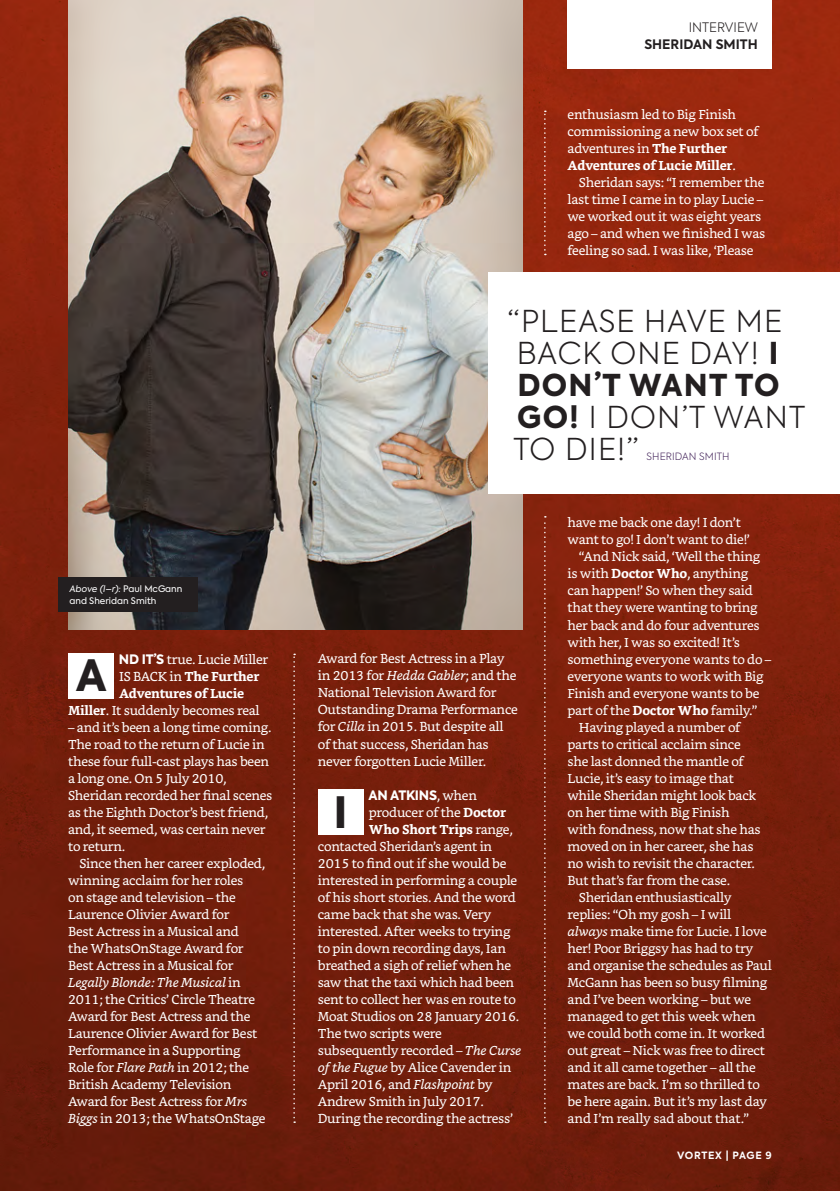
<style>
.page{position:relative;width:840px;height:1191px;background:#fff}
.page>*{position:absolute;margin:0;border:0;box-sizing:border-box;transform-origin:0 0}
.t1{font:800 43px "Axiforma";color:#231f20}
.t2{font:300 30px/32px "Axiforma";letter-spacing:.04em;color:#231f20}
.t3{font:13px/17px "Bookerly";letter-spacing:-.02em;color:#fff}
.t4{font:700 13px "Bookerly";letter-spacing:-.02em;color:#fff}
.t5{font:800 13px "Axiforma";letter-spacing:-.02em;color:#fff}
.t6{font:700 13px "Axiforma";color:#231f20}
.t7{font:300 13px "Axiforma";color:#231f20}
.t8{font:300 10px "Axiforma";letter-spacing:.01em;color:#47285d}
.t9{font:700 10px "Axiforma";letter-spacing:.065em;color:#fff}
.Captions{font:9px/12px "Axiforma";color:#fff}
.s1{font-style:italic}
.s2{font-family:"Axiforma";font-weight:800}
.s3{font-weight:400}
.s4{font-weight:700}
.s5{font-weight:800}
.s6{font-family:"Bookerly";font-weight:400}
</style>
<div class="page">
<img style="left:1px;top:0;width:838px;height:1191px">
<img style="left:0;top:0;width:1px;height:1191px">
<div style="left:68px;top:653px;width:45px;height:45px;background:#fff"></div>
<div style="left:317px;top:789px;width:46px;height:45px;background:#fff"></div>
<div style="left:567px;top:0;width:204px;height:68px;background:#fff"></div>
<svg style="left:293px;top:653px;width:2px;height:470px"></svg>
<svg style="left:544px;top:111px;width:1px;height:144px"></svg>
<img style="left:68px;top:0;width:454px;height:629px">
<div style="left:488px;top:272px;width:351px;height:221px;background:#fff"></div>
<svg style="left:544px;top:516px;width:1px;height:607px"></svg>
<div style="left:58px;top:577px;width:139px;height:35px;background:#231f20"></div>
<p class="Captions" style="left:69px;top:583px;width:114px"><span class="s1">Above (l–r):</span> Paul McGann and Sheridan Smith</p>
<p class="t3" style="left:119px;top:650px;width:151px"><span class="s2">ND IT’S</span> true. Lucie Miller</p>
<p class="t4" style="left:119px;top:668px;width:142px"><span class="s3">IS BACK in</span> The Further</p>
<p class="t4" style="left:119px;top:685px;width:126px">Adventures of Lucie</p>
<p class="t3" style="left:68px;top:701px;width:193px"><span class="s4">Miller</span>. It suddenly becomes real</p>
<p class="t3" style="left:68px;top:718px;width:206px">– and it’s been a long time coming.<br>The road to the return of Lucie in these four full-cast plays has been a long one. On 5 July 2010,<br>Sheridan recorded her final scenes as the Eighth Doctor’s best friend, and, it seemed, was certain never to return.</p>
<p class="t3" style="left:68px;top:854px;width:199px;text-indent:11px">Since then her career exploded, winning acclaim for her roles<br>on stage and television – the<br>Laurence Olivier Award for<br>Best Actress in a Musical and<br>the WhatsOnStage Award for<br>Best Actress in a Musical for<br><span class="s1">Legally Blonde: The Musical</span> in<br>2011; the Critics’ Circle Theatre<br>Award for Best Actress and the<br>Laurence Olivier Award for Best<br>Performance in a Supporting<br>Role for <span class="s1">Flare Path</span> in 2012; the<br>British Academy Television<br>Award for Best Actress for <span class="s1">Mrs<br>Biggs</span> in 2013; the WhatsOnStage</p>
<p class="t1" style="left:76px;top:646px;width:32px">A</p>
<p class="t7" style="left:688px;top:19px;width:71px">INTERVIEW</p>
<p class="t6" style="left:644px;top:35px;width:115px">SHERIDAN SMITH</p>
<p class="t3" style="left:567px;top:106px;width:192px">enthusiasm led to Big Finish commissioning a new box set of adventures in <span class="s4">The Further<br>Adventures of Lucie Miller</span>.</p>
<p class="t3" style="left:567px;top:174px;width:199px;text-indent:11px">Sheridan says: “I remember the last time I came in to play Lucie – we worked out it was eight years ago – and when we finished I was feeling so sad. I was like, ‘Please</p>
<p class="t2" style="left:507px;top:305px;width:299px">“PLEASE HAVE ME<br>BACK ONE DAY! <span class="s5">I<br>DON’T WANT TO<br>GO!</span> I DON’T WANT<br>TO DIE!”</p>
<p class="t8" style="left:646px;top:450px;width:84px">SHERIDAN SMITH</p>
<p class="t3" style="left:317px;top:650px;width:201px">Award for Best Actress in a Play in 2013 for <span class="s1">Hedda Gabler</span>; and the<br>National Television Award for<br>Outstanding Drama Performance for <span class="s1">Cilla</span> in 2015. But despite all of that success, Sheridan has never forgotten Lucie Miller.</p>
<p class="t1" style="left:333px;top:782px;width:16px">I</p>
<p class="t5" style="left:368px;top:786px;width:110px">AN ATKINS<span class="s6">, when</span></p>
<p class="t3" style="left:369px;top:803px;width:139px">producer of the <span class="s4">Doctor</span></p>
<p class="t4" style="left:369px;top:821px;width:145px">Who Short Trips <span class="s3">range,</span></p>
<p class="t3" style="left:317px;top:837px;width:176px">contacted Sheridan’s agent in</p>
<p class="t3" style="left:317px;top:854px;width:190px">2015 to find out if she would be</p>
<p class="t3" style="left:317px;top:871px;width:201px">interested in performing a couple</p>
<p class="t3" style="left:317px;top:888px;width:199px">of his short stories. And the word</p>
<p class="t3" style="left:317px;top:905px;width:175px">came back that she was. Very</p>
<p class="t3" style="left:317px;top:922px;width:194px">interested. After weeks to trying</p>
<p class="t3" style="left:317px;top:939px;width:189px">to pin down recording days, Ian</p>
<p class="t3" style="left:317px;top:956px;width:195px">breathed a sigh of relief when he</p>
<p class="t3" style="left:317px;top:973px;width:198px">saw that the taxi which had been</p>
<p class="t3" style="left:317px;top:990px;width:200px">sent to collect her was en route to</p>
<p class="t3" style="left:317px;top:1007px;width:203px">Moat Studios on 28 January 2016.</p>
<p class="t3" style="left:317px;top:1024px;width:126px">The two scripts were</p>
<p class="t3" style="left:317px;top:1041px;width:205px">subsequently recorded – <span class="s1">The Curse</span></p>
<p class="t3" style="left:317px;top:1058px;width:195px"><span class="s1">of the Fugue</span> by Alice Cavender in</p>
<p class="t3" style="left:317px;top:1075px;width:176px">April 2016, and <span class="s1">Flashpoint</span> by</p>
<p class="t3" style="left:317px;top:1092px;width:167px">Andrew Smith in July 2017.</p>
<p class="t3" style="left:317px;top:1109px;width:197px">During the recording the actress’</p>
<p class="t3" style="left:567px;top:514px;width:184px">have me back one day! I don’t want to go! I don’t want to die!’</p>
<p class="t3" style="left:567px;top:548px;width:205px;text-indent:11px">“And Nick said, ‘Well the thing is with <span class="s4">Doctor Who</span>, anything can happen!’ So when they said that they were wanting to bring her back and do four adventures with her, I was so excited! It’s something everyone wants to do – everyone wants to work with Big<br>Finish and everyone wants to be part of the <span class="s4">Doctor Who</span> family.”</p>
<p class="t3" style="left:567px;top:718px;width:194px;text-indent:11px">Having played a number of parts to critical acclaim since she last donned the mantle of<br>Lucie, it’s easy to image that while Sheridan might look back on her time with Big Finish with fondness, now that she has moved on in her career, she has no wish to revisit the character.<br>But that’s far from the case.</p>
<p class="t3" style="left:567px;top:888px;width:206px;text-indent:11px">Sheridan enthusiastically replies: “Oh my gosh – I will <span class="s1">always</span> make time for Lucie. I love her! Poor Briggsy has had to try and organise the schedules as Paul<br>McGann has been so busy filming and I’ve been working – but we managed to get this week when we could both come in. It worked out great – Nick was free to direct and it all came together – all the mates are back. I’m so thrilled to be here again. But it’s my last day and I’m really sad about that.”</p>
<p class="t9" style="left:676px;top:1148px;width:96px">VORTEX | PAGE 9</p>
</div>
